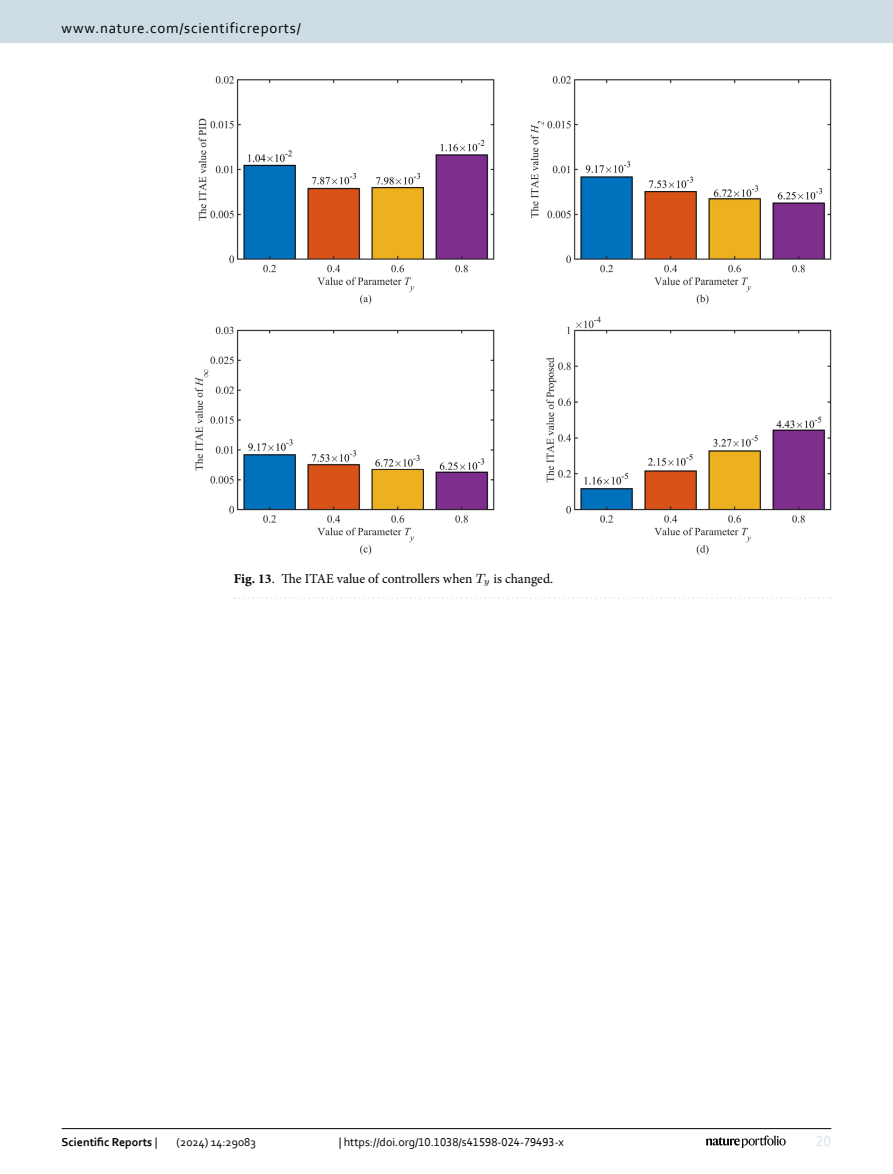
<style>
.page{position:relative;width:893px;height:1174px;background:#fff}
.page>*{position:absolute;margin:0;border:0;box-sizing:border-box;transform-origin:0 0}
.t1{font:15px "Corbel";letter-spacing:.05em;color:#000}
.t2{font:15px "Corbel";color:#d9e4eb}
.Figure_Caption{font:13.5px "Minion Pro";letter-spacing:-.005em;color:#000}
.t3{font:12px "Corbel";color:#000}
.t4{font:700 12px "Corbel";color:#000}
.s1{font-weight:700}
.s2{font-family:"LM Math Italic 9"}
.s3{font-weight:400}
</style>
<div class="page">
<img style="left:195px;top:76px;width:636px;height:479px">
<svg style="left:235px;top:597px;width:597px;height:2px"></svg>
<hr style="left:62px;top:1128px;width:769px;height:1px;background:#000">
<svg style="left:706px;top:1135px;width:80px;height:12px"></svg>
<div style="left:0;top:0;width:893px;height:43px;background:#cedde4"></div>
<p class="t1" style="left:62px;top:18px;width:241px">www.nature.com/scientificreports/</p>
<p class="Figure_Caption" style="left:234px;top:569px;width:321px"><span class="s1">Fig. 13</span>. The ITAE value of controllers when <span class="s2">T</span><sub>y</sub> is changed.</p>
<p class="t4" style="left:62px;top:1134px;width:97px">Scientific Reports <span class="s3">|</span></p>
<p class="t3" style="left:177px;top:1134px;width:81px">(2024) 14:29083</p>
<p class="t3" style="left:339px;top:1134px;width:227px">| https://doi.org/10.1038/s41598-024-79493-x</p>
<p class="t2" style="left:816px;top:1132px;width:17px">20</p>
</div>
